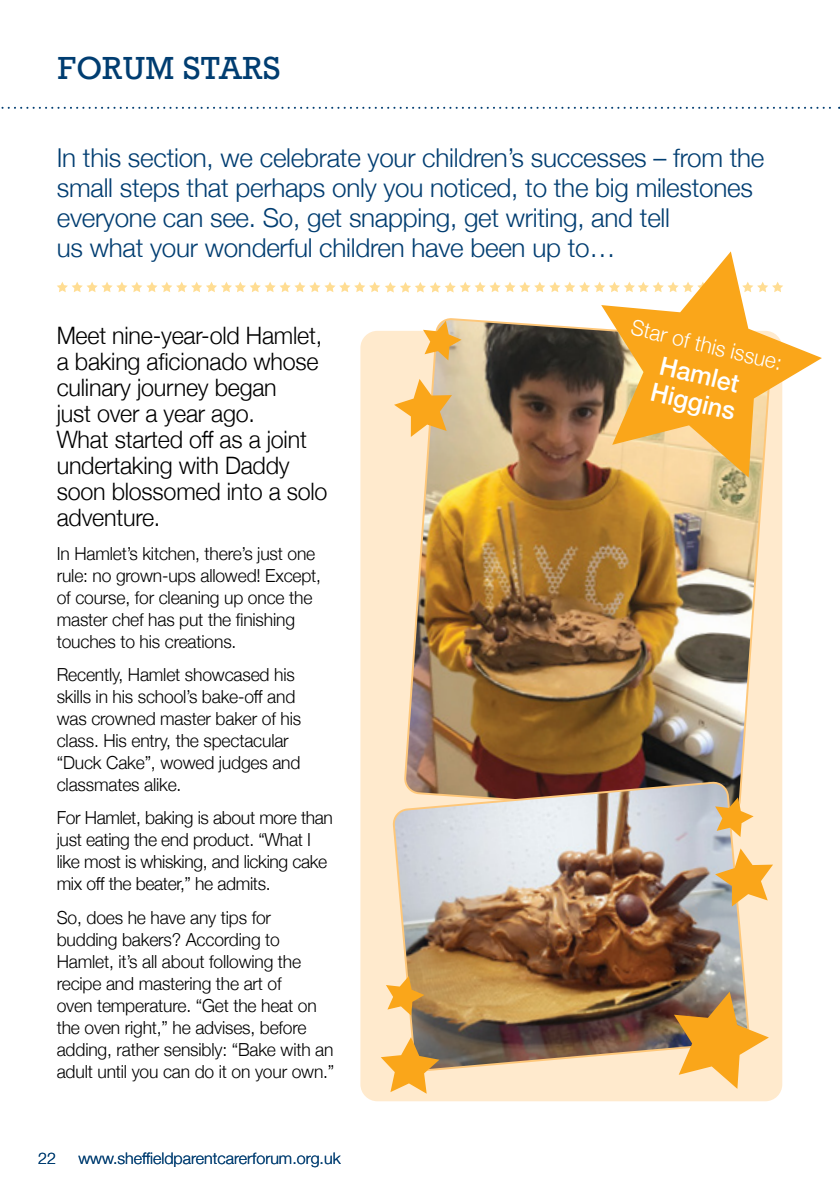
<style>
.page{position:relative;width:840px;height:1191px;background:#fff}
.page>*{position:absolute;margin:0;border:0;box-sizing:border-box;transform-origin:0 0}
.t1{font:30px "Rockwell";letter-spacing:.01em;color:#003d71}
.t2{font:300 26px/30px "Helvetica Neue";letter-spacing:-.01em;color:#003d71}
.t3{font:500 25.4px/27.6px "Helvetica Neue";color:#fff}
.t4{font:300 24px/26px "Helvetica Neue";letter-spacing:-.01em;color:#000}
.t5{font:300 21.6px "Helvetica Neue";color:#fff}
.t6{font:300 18px/22px "Helvetica Neue";letter-spacing:-.01em;color:#000}
.t7{font:300 16px "Helvetica Neue";color:#003d71}
</style>
<div class="page">
<div style="left:360px;top:331px;width:421px;height:770px;background:#ffeacd;border-radius:17px"></div>
<svg style="left:1px;top:107px;width:838px;height:2px"></svg>
<svg style="left:57px;top:282px;width:544px;height:10px"></svg>
<img style="left:404px;top:318px;width:360px;height:462px">
<img style="left:392px;top:780px;width:354px;height:290px">
<svg style="left:601px;top:251px;width:220px;height:226px"></svg>
<svg style="left:673px;top:991px;width:95px;height:97px"></svg>
<svg style="left:381px;top:1037px;width:58px;height:56px"></svg>
<svg style="left:714px;top:848px;width:58px;height:58px"></svg>
<svg style="left:394px;top:379px;width:57px;height:58px"></svg>
<svg style="left:386px;top:976px;width:38px;height:39px"></svg>
<svg style="left:423px;top:321px;width:38px;height:39px"></svg>
<svg style="left:714px;top:797px;width:39px;height:40px"></svg>
<h1 class="t1" style="left:58px;top:50px;width:224px">FORUM STARS</h1>
<h2 class="t2" style="left:57px;top:141px;width:708px">In this section, we celebrate your children’s successes – from the small steps that perhaps only you noticed, to the big milestones everyone can see. So, get snapping, get writing, and tell<br>us what your wonderful children have been up to…</h2>
<h3 class="t4" style="left:57px;top:321px;width:272px">Meet nine-year-old Hamlet, a baking aficionado whose culinary journey began<br>just over a year ago.<br>What started off as a joint undertaking with Daddy soon blossomed into a solo adventure.</h3>
<p class="t6" style="left:57px;top:541px;width:266px">In Hamlet’s kitchen, there’s just one rule: no grown-ups allowed! Except, of course, for cleaning up once the master chef has put the finishing touches to his creations.</p>
<p class="t6" style="left:57px;top:662px;width:246px">Recently, Hamlet showcased his skills in his school’s bake-off and was crowned master baker of his class. His entry, the spectacular “Duck Cake”, wowed judges and classmates alike.</p>
<p class="t6" style="left:57px;top:805px;width:277px">For Hamlet, baking is about more than just eating the end product. “What I like most is whisking, and licking cake mix off the beater,” he admits.</p>
<p class="t6" style="left:57px;top:905px;width:279px">So, does he have any tips for budding bakers? According to Hamlet, it’s all about following the recipe and mastering the art of<br>oven temperature. “Get the heat on the oven right,” he advises, before adding, rather sensibly: “Bake with an adult until you can do it on your own.”</p>
<p class="t7" style="left:38px;top:1145px;width:19px">22</p>
<p class="t7" style="left:78px;top:1145px;width:264px">www.sheffieldparentcarerforum.org.uk</p>
<p class="t5" style="left:634px;top:310px;width:156px;rotate:13deg">Star of this issue:</p>
<h3 class="t3" style="left:660px;top:349px;width:88px;rotate:13deg">Hamlet<br>Higgins</h3>
</div>
